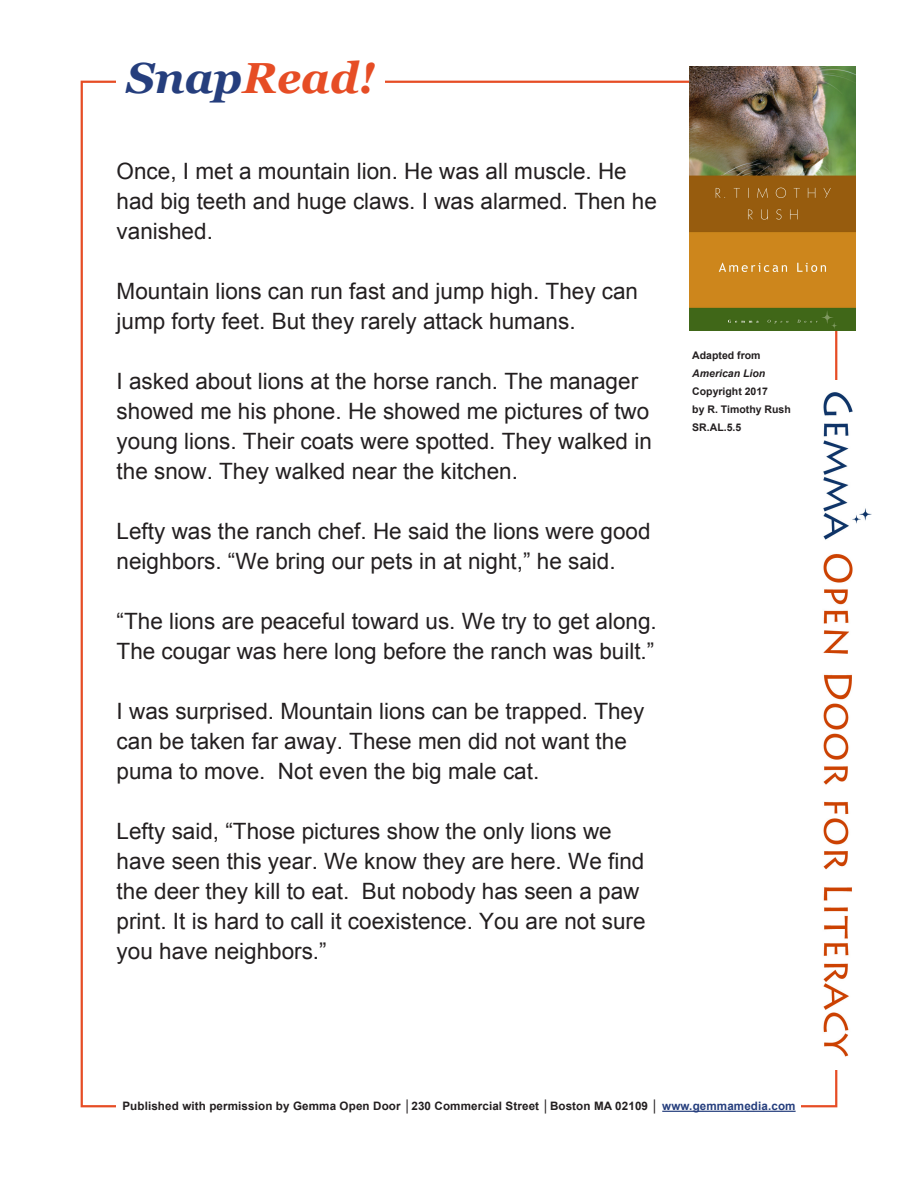
<style>
.page{position:relative;width:918px;height:1188px;background:#fff}
.page>*{position:absolute;margin:0;border:0;box-sizing:border-box;transform-origin:0 0}
.t1{font:italic 700 43.5px "Georgia";color:#e64d25}
.main_text{font:22.5px/30px "Arial";color:#231f20}
.t2{font:700 11.7px "Arial";letter-spacing:.01em;color:#231f20}
.t3{font:700 10.5px "Arial";color:#231f20}
.t4{font:italic 700 10.5px "Arial";color:#231f20}
.s1{color:#253e7d}
</style>
<div class="page">
<img style="left:689px;top:66px;width:166px;height:264px">
<img style="left:823px;top:392px;width:48px;height:665px">
<hr style="left:662px;top:1111px;width:134px;height:1px;background:#253e7d">
<p class="t1" style="left:126px;top:45px;width:250px"><span class="s1">Snap</span>Read!</p>
<p class="main_text" style="left:117px;top:157px;width:542px">Once, I met a mountain lion. He was all muscle. He had big teeth and huge claws. I was alarmed. Then he vanished.</p>
<p class="main_text" style="left:117px;top:277px;width:523px">Mountain lions can run fast and jump high. They can jump forty feet. But they rarely attack humans.</p>
<p class="main_text" style="left:117px;top:367px;width:537px">I asked about lions at the horse ranch. The manager showed me his phone. He showed me pictures of two young lions. Their coats were spotted. They walked in the snow. They walked near the kitchen.</p>
<p class="main_text" style="left:117px;top:517px;width:536px">Lefty was the ranch chef. He said the lions were good neighbors. “We bring our pets in at night,” he said.</p>
<p class="main_text" style="left:117px;top:607px;width:542px">“The lions are peaceful toward us. We try to get along.<br>The cougar was here long before the ranch was built.”</p>
<p class="main_text" style="left:117px;top:697px;width:529px">I was surprised. Mountain lions can be trapped. They can be taken far away. These men did not want the puma to move. Not even the big male cat.</p>
<p class="main_text" style="left:117px;top:817px;width:530px">Lefty said, “Those pictures show the only lions we have seen this year. We know they are here. We find the deer they kill to eat. But nobody has seen a paw print. It is hard to call it coexistence. You are not sure you have neighbors.”</p>
<p class="t3" style="left:692px;top:348px;width:70px">Adapted from</p>
<p class="t4" style="left:692px;top:366px;width:74px">American Lion</p>
<p class="t3" style="left:692px;top:384px;width:77px">Copyright 2017</p>
<p class="t3" style="left:692px;top:402px;width:100px">by R. Timothy Rush</p>
<p class="t3" style="left:692px;top:420px;width:51px">SR.AL.5.5</p>
<p class="t2" style="left:122px;top:1098px;width:675px">Published with permission by Gemma Open Door │230 Commercial Street │Boston MA 02109 │ <span class="s1">www.gemmamedia.com</span></p>
</div>
